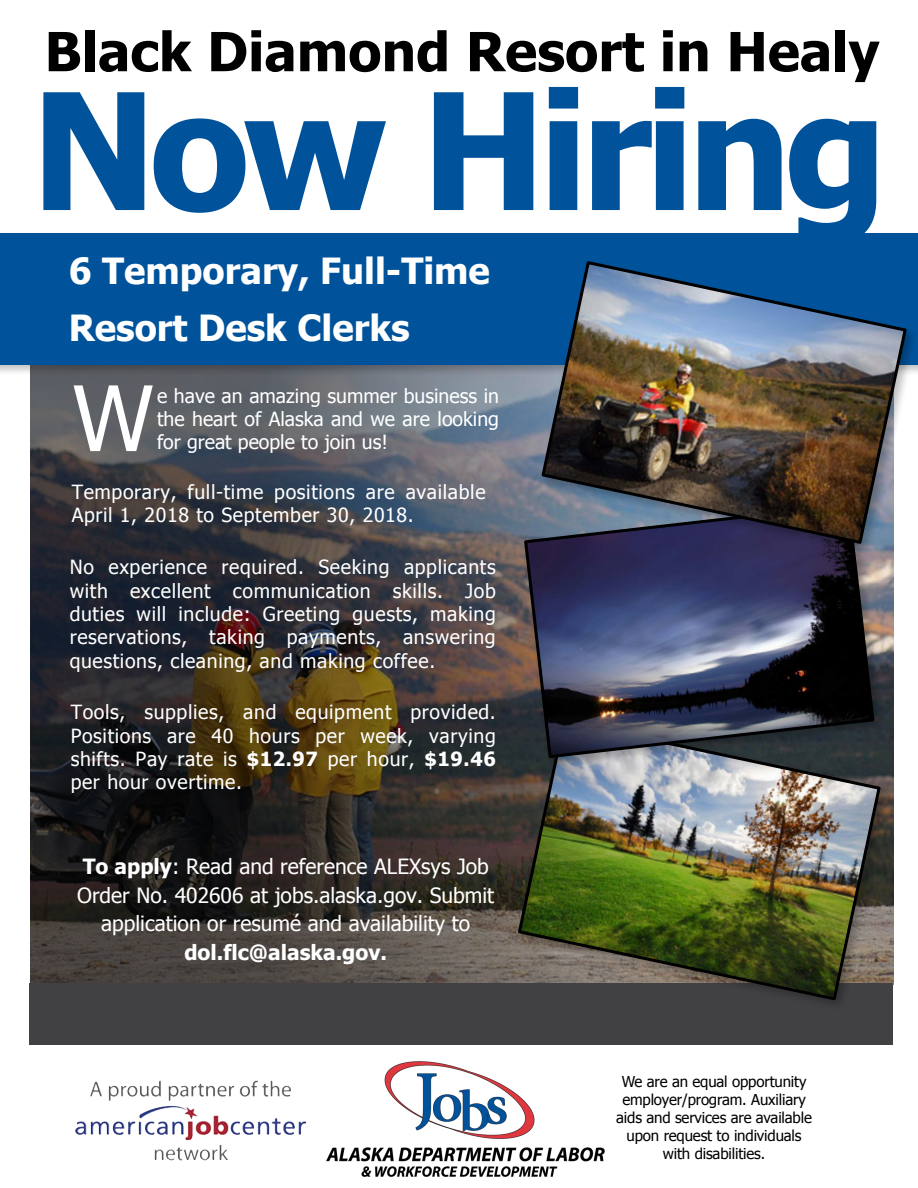
<style>
.page{position:relative;width:918px;height:1188px;background:#fff}
.page>*{position:absolute;margin:0;border:0;box-sizing:border-box;transform-origin:0 0}
.t1{font:700 162px "Tahoma";letter-spacing:-.04em;color:#00539b}
.t2{font:90.3px "Tahoma";color:#fff}
.t3{font:700 54px "Tahoma";color:#000}
.t4{font:700 36px/56.6px "Tahoma";color:#fff}
.t5{font:21px/28.5px "Tahoma";color:#fff;text-align:center}
.t6{font:700 21px "Tahoma";color:#fff}
.t7{font:19.5px/23.4px "Tahoma";letter-spacing:.03em;color:#fff;text-align:justify}
.t8{font:15px/18px "Tahoma";letter-spacing:-.01em;color:#000;text-align:center}
.s1{font-weight:700}
</style>
<div class="page">
<div style="left:30px;top:983px;width:863px;height:62px;background:#414042"></div>
<svg style="left:30px;top:377px;width:509px;height:606px;background:#3f3c3b"></svg>
<div style="left:0;top:230px;width:918px;height:147px;background:#000;opacity:.25"></div>
<div style="left:0;top:233px;width:918px;height:131px;background:#00539b"></div>
<img style="left:151px;top:1081px;width:129px;height:16px">
<div style="left:516px;top:717px;width:377px;height:295px;background:#000;opacity:.25"></div>
<img style="left:516px;top:718px;width:367px;height:284px">
<div style="left:522px;top:501px;width:364px;height:269px;background:#000;opacity:.25"></div>
<img style="left:522px;top:502px;width:354px;height:258px">
<div style="left:539px;top:259px;width:379px;height:297px;background:#000;opacity:.25"></div>
<img style="left:540px;top:259px;width:369px;height:287px">
<img style="left:327px;top:1062px;width:277px;height:114px">
<h3 class="t3" style="left:45px;top:14px;width:836px">Black Diamond Resort in Healy</h3>
<h1 class="t1" style="left:31px;top:38px;width:857px">Now Hiring</h1>
<h3 class="t4" style="left:69px;top:241px;width:423px">6 Temporary, Full-Time<br>Resort Desk Clerks</h3>
<h2 class="t2" style="left:72px;top:358px;width:83px">W</h2>
<p class="t7" style="left:157px;top:383px;width:343px">e have an amazing summer business in the heart of Alaska and we are looking for great people to join us!</p>
<p class="t7" style="left:72px;top:479px;width:415px">Temporary, full-time positions are available<br>April 1, 2018 to September 30, 2018.</p>
<p class="t7" style="left:70px;top:555px;width:428px">No experience required. Seeking applicants with excellent communication skills. Job duties will include: Greeting guests, making reservations, taking payments, answering questions, cleaning, and making coffee.</p>
<p class="t7" style="left:71px;top:700px;width:427px">Tools, supplies, and equipment provided.<br>Positions are 40 hours per week, varying shifts. Pay rate is <span class="s1">$12.97</span> per hour, <span class="s1">$19.46 </span>per hour overtime.</p>
<p class="t5" style="left:77px;top:851px;width:419px"><span class="s1">To apply</span>: Read and reference ALEXsys Job<br>Order No. 402606 at jobs.alaska.gov. Submit application or resumé and availability to</p>
<p class="t6" style="left:184px;top:937px;width:204px">dol.flc@alaska.gov.</p>
<p class="t8" style="left:616px;top:1072px;width:197px">We are an equal opportunity employer/program. Auxiliary aids and services are available upon request to individuals with disabilities.</p>
</div>
